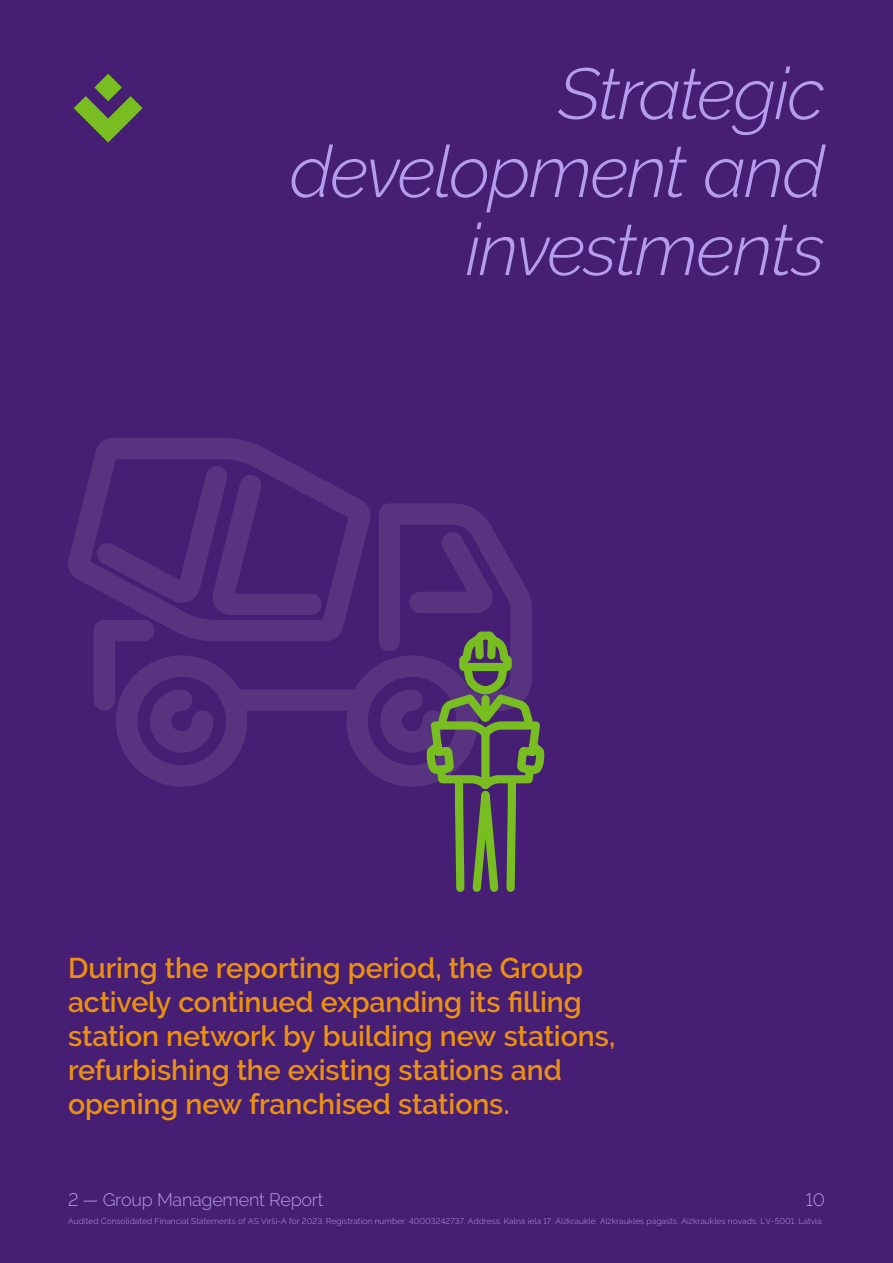
<style>
.page{position:relative;width:893px;height:1263px;background:#461e73}
.page>*{position:absolute;margin:0;border:0;box-sizing:border-box;transform-origin:0 0}
.t1{font:italic 300 72px/78px "Raleway";letter-spacing:-.025em;color:#b49cef;text-align:right}
.t2{font:600 28.5px/34px "Raleway";letter-spacing:-.005em;color:#eb9011}
.t3{font:300 18px "Raleway";letter-spacing:-.015em;color:#b49cef}
.t4{font:300 8.25px "Raleway";letter-spacing:.015em;color:#b49cef}
</style>
<div class="page">
<svg style="left:68px;top:438px;width:464px;height:349px"></svg>
<svg style="left:419px;top:620px;width:126px;height:272px"></svg>
<svg style="left:74px;top:74px;width:69px;height:69px"></svg>
<h1 class="t1" style="left:290px;top:54px;width:537px">Strategic development and investments</h1>
<h2 class="t2" style="left:68px;top:951px;width:549px">During the reporting period, the Group actively continued expanding its filling station network by building new stations, refurbishing the existing stations and opening new franchised stations.</h2>
<h3 class="t3" style="left:68px;top:1189px;width:257px">2 — Group Management Report</h3>
<h3 class="t3" style="left:806px;top:1189px;width:21px">10</h3>
<p class="t4" style="left:68px;top:1216px;width:756px">Audited Consolidated Financial Statements of AS Virši-A for 2023. Registration number: 40003242737. Address: Kalna iela 17, Aizkraukle, Aizkraukles pagasts, Aizkraukles novads, LV-5001, Latvia.</p>
</div>
